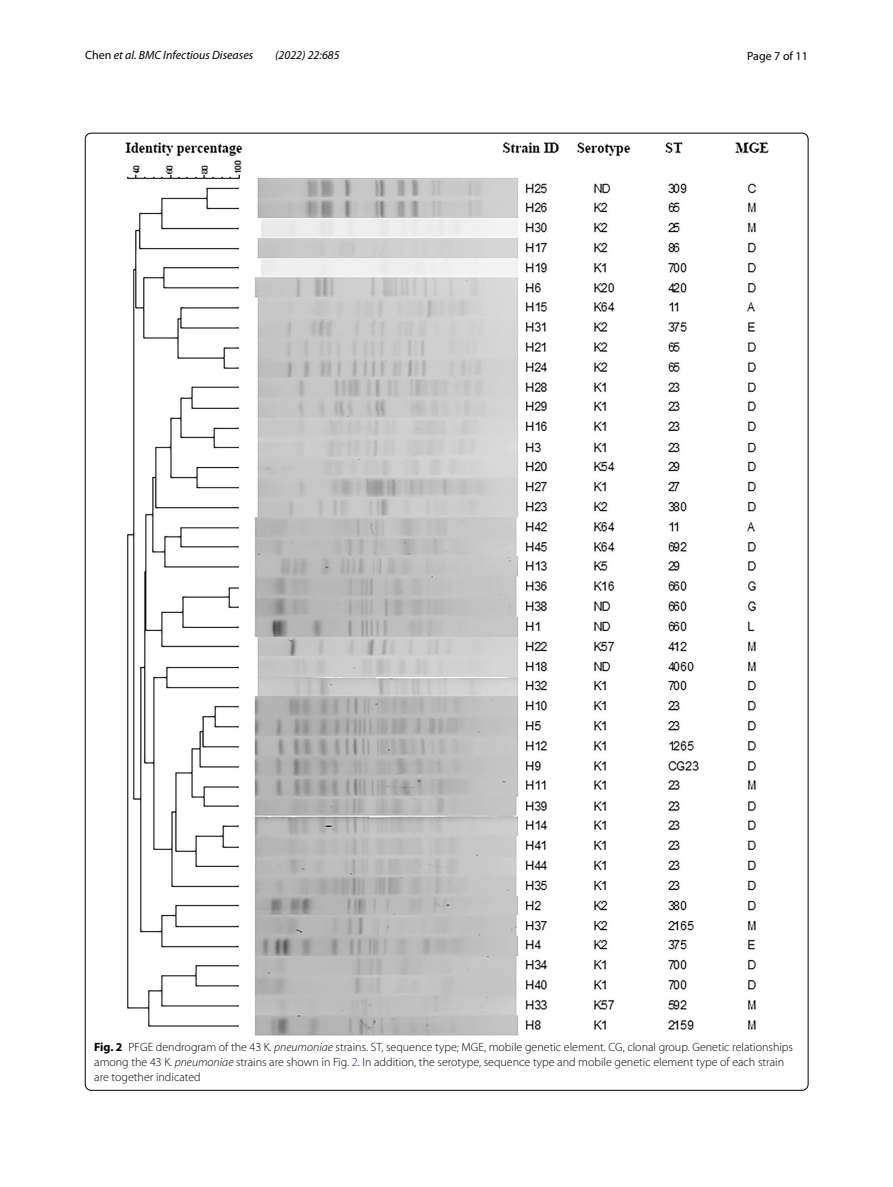
<style>
.page{position:relative;width:893px;height:1187px;background:#fff}
.page>*{position:absolute;margin:0;border:0;box-sizing:border-box;transform-origin:0 0}
.t1{font:300 12px/15px "Myriad Pro";color:#000}
.t2{font:italic 12px "Myriad Pro";color:#000}
.t3{font:12px "Myriad Pro";color:#000}
.s1{font-style:normal}
.s2{font-weight:700}
.s3{font-style:italic}
.s4{color:#00f}
</style>
<div class="page">
<img style="left:125px;top:142px;width:643px;height:893px">
<p class="t2" style="left:85px;top:48px;width:170px"><span class="s1">Chen</span> et al. BMC Infectious Diseases</p>
<p class="t2" style="left:275px;top:48px;width:66px">(2022) 22:685</p>
<p class="t3" style="left:747px;top:48px;width:62px">Page 7 of 11</p>
<p class="t1" style="left:94px;top:1039px;width:700px"><span class="s2">Fig. 2</span> PFGE dendrogram of the 43 K<span class="s3">. pneumoniae</span> strains. ST, sequence type; MGE, mobile genetic element. CG, clonal group. Genetic relationships among the 43 K<span class="s3">. pneumoniae</span> strains are shown in Fig. <span class="s4">2</span>. In addition, the serotype, sequence type and mobile genetic element type of each strain are together indicated</p>
</div>
